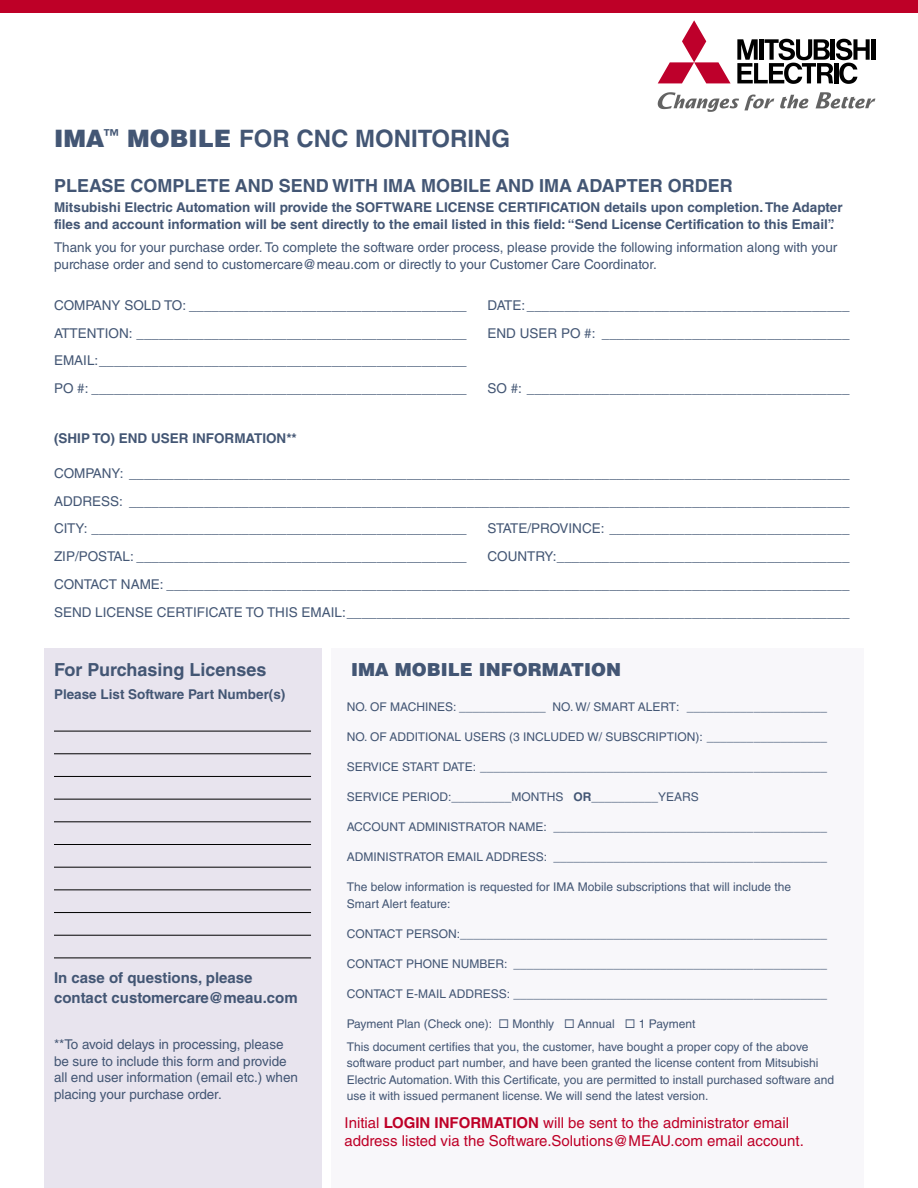
<style>
.page{position:relative;width:918px;height:1188px;background:#fff}
.page>*{position:absolute;margin:0;border:0;box-sizing:border-box;transform-origin:0 0}
.t1{font:700 24px "Helvetica LT Std";color:#435674}
.t2{font:700 18px "Helvetica LT Std";color:#435674}
.t3{font:900 18px "Helvetica LT Std";color:#435674}
.t4{font:15px/18px "Helvetica LT Std";color:#be0027}
.t5{font:700 15px/19.5px "Helvetica LT Std";color:#435674}
.t6{font:13.5px/27.8px "Helvetica LT Std";color:#435674}
.t7{font:700 13.5px/16.5px "Helvetica LT Std";color:#435674}
.t8{font:12px/16.5px "Helvetica LT Std";color:#435674}
.s1{font-weight:900}
.s2{font-weight:700}
</style>
<div class="page">
<div style="left:44px;top:649px;width:278px;height:539px;background:#e8e4ee"></div>
<div style="left:332px;top:649px;width:532px;height:539px;background:#f8f7fa"></div>
<svg style="left:816px;top:92px;width:59px;height:16px"></svg>
<svg style="left:780px;top:95px;width:28px;height:13px"></svg>
<svg style="left:658px;top:92px;width:116px;height:20px"></svg>
<hr style="left:871px;top:39px;width:4px;height:21px;background:#000">
<svg style="left:737px;top:39px;width:133px;height:45px"></svg>
<svg style="left:658px;top:20px;width:73px;height:63px"></svg>
<div style="left:0;top:0;width:918px;height:13px;background:#be0027"></div>
<hr style="left:54px;top:731px;width:257px;height:1px;background:#000">
<hr style="left:54px;top:754px;width:257px;height:1px;background:#000">
<hr style="left:54px;top:776px;width:257px;height:1px;background:#000">
<hr style="left:54px;top:799px;width:257px;height:1px;background:#000">
<hr style="left:54px;top:822px;width:257px;height:1px;background:#000">
<hr style="left:54px;top:844px;width:257px;height:1px;background:#000">
<hr style="left:54px;top:867px;width:257px;height:1px;background:#000">
<hr style="left:54px;top:890px;width:257px;height:1px;background:#000">
<hr style="left:54px;top:912px;width:257px;height:1px;background:#000">
<hr style="left:54px;top:935px;width:257px;height:1px;background:#000">
<hr style="left:54px;top:958px;width:257px;height:1px;background:#000">
<h1 class="t1" style="left:54px;top:124px;width:458px"><span class="s1">IMA</span><sup>™</sup> <span class="s1">MOBILE</span> FOR CNC MONITORING</h1>
<h2 class="t2" style="left:54px;top:174px;width:680px">PLEASE COMPLETE AND SEND WITH IMA MOBILE AND IMA ADAPTER ORDER</h2>
<p class="t7" style="left:54px;top:199px;width:790px">Mitsubishi Electric Automation will provide the SOFTWARE LICENSE CERTIFICATION details upon completion. The Adapter files and account information will be sent directly to the email listed in this field: “Send License Certification to this Email”.</p>
<p class="t6" style="left:54px;top:239px;width:785px;line-height:16.5px">Thank you for your purchase order. To complete the software order process, please provide the following information along with your purchase order and send to customercare@meau.com or directly to your Customer Care Coordinator.</p>
<p class="t6" style="left:54px;top:291px;width:414px">COMPANY SOLD TO: _____________________________________</p>
<p class="t6" style="left:487px;top:291px;width:364px">DATE:___________________________________________</p>
<p class="t6" style="left:54px;top:319px;width:414px">ATTENTION: ____________________________________________</p>
<p class="t6" style="left:487px;top:319px;width:364px">END USER PO #: _________________________________</p>
<p class="t6" style="left:54px;top:347px;width:414px">EMAIL:_________________________________________________<br>PO #: __________________________________________________</p>
<p class="t6" style="left:487px;top:374px;width:364px">SO #: ___________________________________________</p>
<p class="t7" style="left:54px;top:430px;width:244px">(SHIP TO) END USER INFORMATION**</p>
<p class="t6" style="left:54px;top:459px;width:797px;text-align:justify">COMPANY: ________________________________________________________________________________________________ ADDRESS: ________________________________________________________________________________________________ CITY: __________________________________________________</p>
<p class="t6" style="left:487px;top:515px;width:364px">STATE/PROVINCE: ________________________________</p>
<p class="t6" style="left:54px;top:543px;width:414px">ZIP/POSTAL: ____________________________________________</p>
<p class="t6" style="left:54px;top:543px;width:797px;text-align:justify;text-indent:433px">COUNTRY:_______________________________________ CONTACT NAME: ___________________________________________________________________________________________ SEND LICENSE CERTIFICATE TO THIS EMAIL:___________________________________________________________________</p>
<h2 class="t2" style="left:54px;top:658px;width:214px">For Purchasing Licenses</h2>
<h2 class="t3" style="left:351px;top:657px;width:272px">IMA MOBILE INFORMATION</h2>
<p class="t7" style="left:54px;top:686px;width:233px">Please List Software Part Number(s)</p>
<p class="t8" style="left:347px;top:699px;width:482px">NO. OF MACHINES: _____________ NO. W/ SMART ALERT: _____________________</p>
<p class="t8" style="left:347px;top:729px;width:482px">NO. OF ADDITIONAL USERS (3 INCLUDED W/ SUBSCRIPTION): __________________</p>
<p class="t8" style="left:347px;top:759px;width:482px">SERVICE START DATE: ____________________________________________________</p>
<p class="t8" style="left:347px;top:789px;width:354px">SERVICE PERIOD:_________MONTHS <span class="s2">OR</span>__________YEARS</p>
<p class="t8" style="left:347px;top:819px;width:482px">ACCOUNT ADMINISTRATOR NAME: _________________________________________</p>
<p class="t8" style="left:347px;top:849px;width:482px">ADMINISTRATOR EMAIL ADDRESS: _________________________________________</p>
<p class="t8" style="left:347px;top:879px;width:446px">The below information is requested for IMA Mobile subscriptions that will include the<br>Smart Alert feature:</p>
<p class="t8" style="left:347px;top:925px;width:482px">CONTACT PERSON:_______________________________________________________</p>
<p class="t8" style="left:347px;top:955px;width:482px">CONTACT PHONE NUMBER: _______________________________________________</p>
<p class="t8" style="left:347px;top:985px;width:482px">CONTACT E-MAIL ADDRESS: _______________________________________________</p>
<p class="t8" style="left:347px;top:1012px;width:463px;line-height:23.2px">Payment Plan (Check one): ◻ Monthly ◻ Annual ◻ 1 Payment<br>This document certifies that you, the customer, have bought a proper copy of the above</p>
<p class="t8" style="left:347px;top:1055px;width:489px">software product part number, and have been granted the license content from Mitsubishi<br>Electric Automation. With this Certificate, you are permitted to install purchased software and use it with issued permanent license. We will send the latest version.</p>
<p class="t5" style="left:54px;top:968px;width:245px">In case of questions, please contact customercare@meau.com</p>
<p class="t6" style="left:54px;top:1036px;width:245px;line-height:16.5px">**To avoid delays in processing, please be sure to include this form and provide all end user information (email etc.) when placing your purchase order.</p>
<p class="t4" style="left:345px;top:1114px;width:461px">Initial <span class="s2">LOGIN INFORMATION</span> will be sent to the administrator email address listed via the Software.Solutions@MEAU.com email account.</p>
</div>
